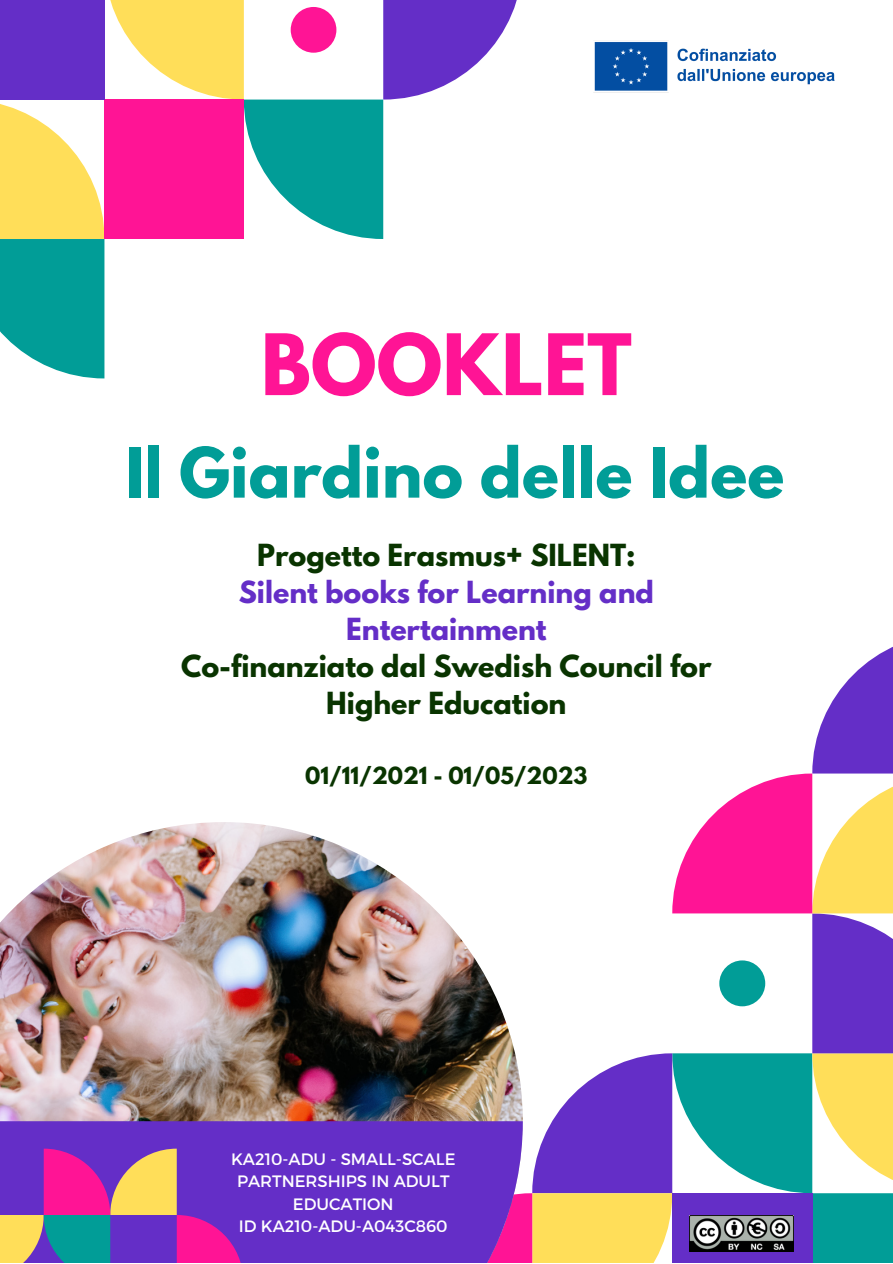
<style>
.page{position:relative;width:893px;height:1264px;background:#fff}
.page>*{position:absolute;margin:0;border:0;box-sizing:border-box;transform-origin:0 0}
.t1{font:700 75px "League Spartan";color:#ff1495}
.t2{font:700 61.5px "League Spartan";color:#019d97}
.t3{font:700 27px/37px "League Spartan";color:#093400;text-align:center}
.t4{font:700 27px/37px "League Spartan";color:#642ec7;text-align:center}
.t5{font:700 21px "League Spartan";color:#093400}
.t6{font:16.5px/22.5px "Montserrat";color:#fff;text-align:center}
</style>
<div class="page">
<svg style="left:522px;top:647px;width:370px;height:615px"></svg>
<div style="left:672px;top:1193px;width:140px;height:69px;background:#642ec7"></div>
<svg style="left:0;top:0;width:517px;height:378px"></svg>
<div style="left:104px;top:100px;width:140px;height:139px;background:#ff1495"></div>
<div style="left:0;top:0;width:104px;height:100px;background:#642ec7"></div>
<div style="left:291px;top:7px;width:45px;height:46px;background:#ff1495;border-radius:50%"></div>
<img style="left:0;top:822px;width:522px;height:299px">
<div style="left:0;top:1121px;width:522px;height:141px;background:#642ec7"></div>
<svg style="left:0;top:1148px;width:241px;height:114px"></svg>
<img style="left:593px;top:42px;width:242px;height:51px">
<img style="left:689px;top:1215px;width:104px;height:36px">
<p class="t1" style="left:261px;top:327px;width:372px">BOOKLET</p>
<p class="t2" style="left:125px;top:442px;width:660px">Il Giardino delle Idee</p>
<p class="t3" style="left:257px;top:539px;width:380px">Progetto Erasmus+ SILENT:</p>
<p class="t4" style="left:239px;top:576px;width:416px">Silent books for Learning and<br>Entertainment</p>
<p class="t3" style="left:181px;top:651px;width:532px">Co-finanziato dal Swedish Council for<br>Higher Education</p>
<p class="t5" style="left:305px;top:764px;width:284px">01/11/2021 - 01/05/2023</p>
<p class="t6" style="left:231px;top:1146px;width:226px">KA210-ADU - SMALL-SCALE<br>PARTNERSHIPS IN ADULT<br>EDUCATION</p>
<p class="t6" style="left:239px;top:1214px;width:210px">ID KA210-ADU-A043C860</p>
</div>
